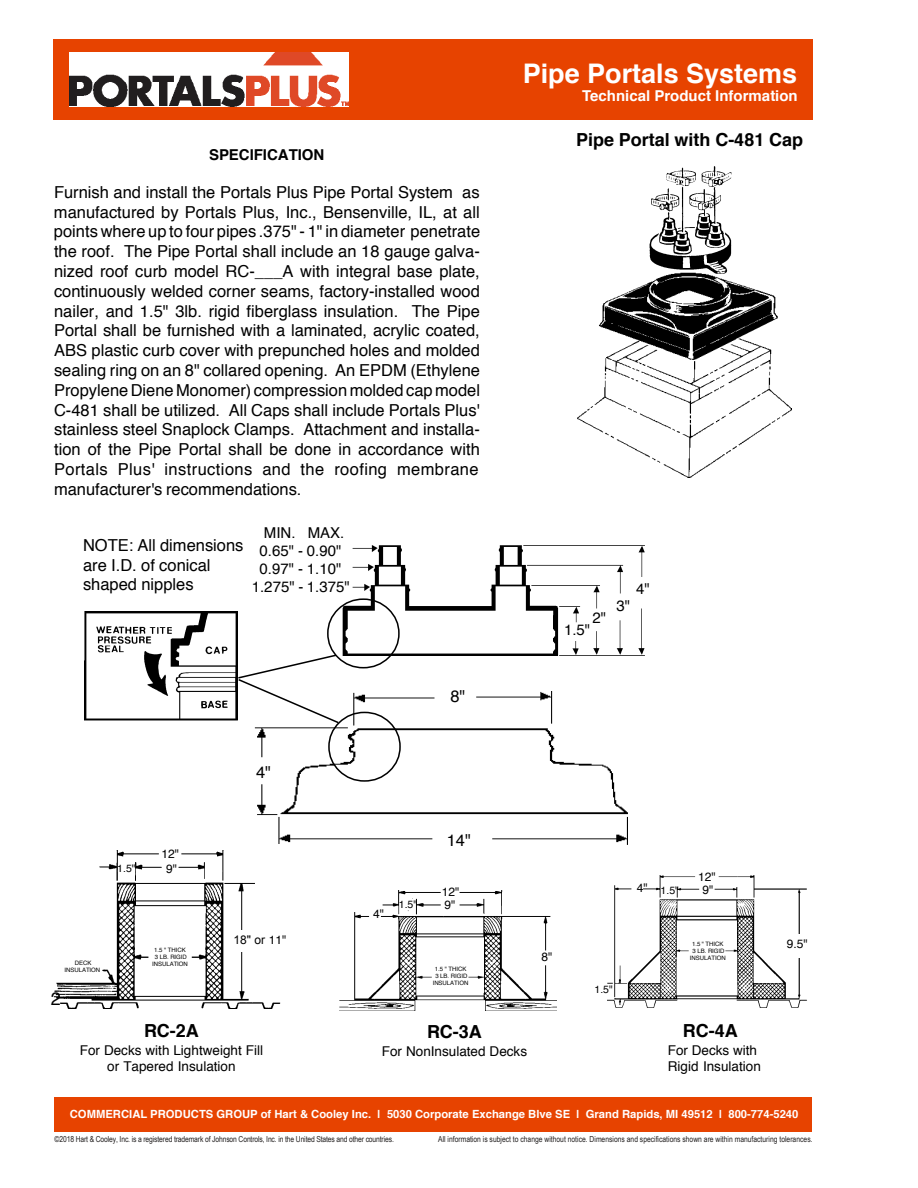
<style>
.page{position:relative;width:918px;height:1188px;background:#fff}
.page>*{position:absolute;margin:0;border:0;box-sizing:border-box;transform-origin:0 0}
.t1{font:700 27px "Helvetica";color:#fff}
.t2{font:700 18px "Helvetica";color:#000}
.t3{font:18px "Helvetica";color:#000}
.t4{font:16.5px/19.8px "Helvetica";color:#000;text-align:justify}
.t5{font:15px/18px "Helvetica";color:#000;text-align:center}
.t6{font:700 15px "Helvetica";color:#fff}
.t7{font:700 15px "Helvetica";letter-spacing:-.005em;color:#000}
.t8{font:13.5px/16.2px "Helvetica";color:#000}
.t9{font:700 13.5px "Helvetica";color:#fff}
.t10{font:12px/12.5px "Helvetica";color:#000;text-align:center}
.t11{font:12px "Arial";color:#000}
.t12{font:700 11.25px "Helvetica";color:#fff}
.t13{font:10.5px "Helvetica";color:#000}
.t14{font:8.25px "Arial Narrow";color:#221f1f}
.t15{font:6px/7.2px "Helvetica";letter-spacing:-.005em;color:#000;text-align:center}
.s1{font-family:"Helvetica"}
</style>
<div class="page">
<img style="left:54px;top:850px;width:227px;height:159px">
<img style="left:85px;top:611px;width:152px;height:110px">
<svg style="left:237px;top:611px;width:165px;height:110px"></svg>
<img style="left:608px;top:876px;width:199px;height:131px">
<img style="left:340px;top:898px;width:216px;height:113px">
<img style="left:578px;top:281px;width:214px;height:196px">
<img style="left:241px;top:692px;width:386px;height:206px">
<div style="left:231px;top:930px;width:22px;height:22px;background:#fff"></div>
<div style="left:775px;top:935px;width:42px;height:23px;background:#fff"></div>
<div style="left:502px;top:893px;width:29px;height:20px;background:#fff"></div>
<img style="left:649px;top:166px;width:83px;height:115px">
<img style="left:314px;top:545px;width:331px;height:110px">
<div style="left:54px;top:1098px;width:758px;height:34px;background:#e74300"></div>
<div style="left:53px;top:39px;width:759px;height:81px;background:#e74300"></div>
<img style="left:70px;top:53px;width:279px;height:54px">
<p class="t7" style="left:209px;top:143px;width:117px">SPECIFICATION</p>
<p class="t4" style="left:54px;top:183px;width:428px">Furnish and install the Portals Plus Pipe Portal System as manufactured by Portals Plus, Inc., Bensenville, IL, at all points where up to four pipes .375" - 1" in diameter penetrate the roof. The Pipe Portal shall include an 18 gauge galva&shy;nized roof curb model RC-___A with integral base plate, continuously welded corner seams, factory-installed wood nailer, and 1.5" 3lb. rigid fiberglass insulation. The Pipe Portal shall be furnished with a laminated, acrylic coated, ABS plastic curb cover with prepunched holes and molded sealing ring on an 8" collared opening. An EPDM (Ethylene Propylene Diene Monomer) compression molded cap model C-481 shall be utilized. All Caps shall include Portals Plus' stainless steel Snaplock Clamps. Attachment and installa&shy;tion of the Pipe Portal shall be done in accordance with Portals Plus' instructions and the roofing membrane manufacturer's recommendations.</p>
<p class="t4" style="left:83px;top:536px;width:162px;text-align:left">NOTE: All dimensions are I.D. of conical shaped nipples</p>
<p class="t5" style="left:252px;top:524px;width:100px">MIN. MAX.<br>0.65" - 0.90"<br>0.97" - 1.10"<br>1.275" - 1.375"</p>
<p class="t13" style="left:117px;top:860px;width:20px">1.5"</p>
<p class="t10" style="left:161px;top:848px;width:19px">12"</p>
<p class="t10" style="left:166px;top:863px;width:12px">9"</p>
<p class="t4" style="left:256px;top:763px;width:16px">4"</p>
<p class="t4" style="left:450px;top:687px;width:16px">8"</p>
<p class="t10" style="left:373px;top:908px;width:12px">4"</p>
<p class="t13" style="left:399px;top:896px;width:20px">1.5"</p>
<p class="t4" style="left:447px;top:831px;width:26px">14"</p>
<p class="t10" style="left:442px;top:886px;width:19px">12"</p>
<p class="t10" style="left:445px;top:899px;width:12px">9"</p>
<h1 class="t1" style="left:523px;top:52px;width:276px">Pipe Portals Systems</h1>
<p class="t6" style="left:582px;top:84px;width:217px">Technical Product Information</p>
<p class="t2" style="left:576px;top:126px;width:228px">Pipe Portal with C-481 Cap</p>
<p class="t5" style="left:593px;top:609px;width:15px">2"</p>
<p class="t5" style="left:564px;top:622px;width:27px">1.5"</p>
<p class="t5" style="left:636px;top:580px;width:15px">4"</p>
<p class="t5" style="left:616px;top:597px;width:15px">3"</p>
<p class="t10" style="left:637px;top:882px;width:12px">4"</p>
<p class="t13" style="left:661px;top:882px;width:20px">1.5"</p>
<p class="t10" style="left:698px;top:871px;width:19px">12"<br>9"</p>
<p class="t15" style="left:65px;top:960px;width:37px">DECK<br>INSULATION</p>
<p class="t3" style="left:51px;top:985px;width:12px">2</p>
<p class="t11" style="left:233px;top:932px;width:55px">18" or <span class="s1">11"</span></p>
<p class="t15" style="left:152px;top:946px;width:37px">1.5 " THICK<br>3 LB. RIGID<br>INSULATION</p>
<p class="t15" style="left:690px;top:940px;width:37px">1.5 " THICK<br>3 LB. RIGID<br>INSULATION</p>
<p class="t10" style="left:541px;top:951px;width:12px">8"</p>
<p class="t15" style="left:433px;top:965px;width:37px">1.5 " THICK<br>3 LB. RIGID<br>INSULATION</p>
<p class="t13" style="left:595px;top:981px;width:20px">1.5"</p>
<p class="t2" style="left:144px;top:1016px;width:56px">RC-2A</p>
<p class="t8" style="left:80px;top:1042px;width:185px;text-align:center">For Decks with Lightweight Fill or Tapered Insulation</p>
<p class="t2" style="left:427px;top:1017px;width:56px">RC-3A</p>
<p class="t8" style="left:382px;top:1044px;width:147px">For NonInsulated Decks</p>
<p class="t2" style="left:683px;top:1016px;width:56px">RC-4A</p>
<p class="t8" style="left:668px;top:1042px;width:95px">For Decks with<br>Rigid Insulation</p>
<p class="t10" style="left:787px;top:938px;width:22px">9.5"</p>
<p class="t9" style="left:71px;top:1101px;width:39px">PORT</p>
<p class="t14" style="left:55px;top:1133px;width:341px">©2018 Hart &amp; Cooley, Inc. is a registered trademark of Johnson Controls, Inc. in the United States and other countries.</p>
<p class="t14" style="left:438px;top:1133px;width:376px">All information is subject to change without notice. Dimensions and specifications shown are within manufacturing tolerances.</p>
<p class="t12" style="left:70px;top:1105px;width:730px">COMMERCIAL PRODUCTS GROUP of Hart &amp; Cooley Inc. | 5030 Corporate Exchange Blve SE | Grand Rapids, MI 49512 | 800-774-5240</p>
</div>
